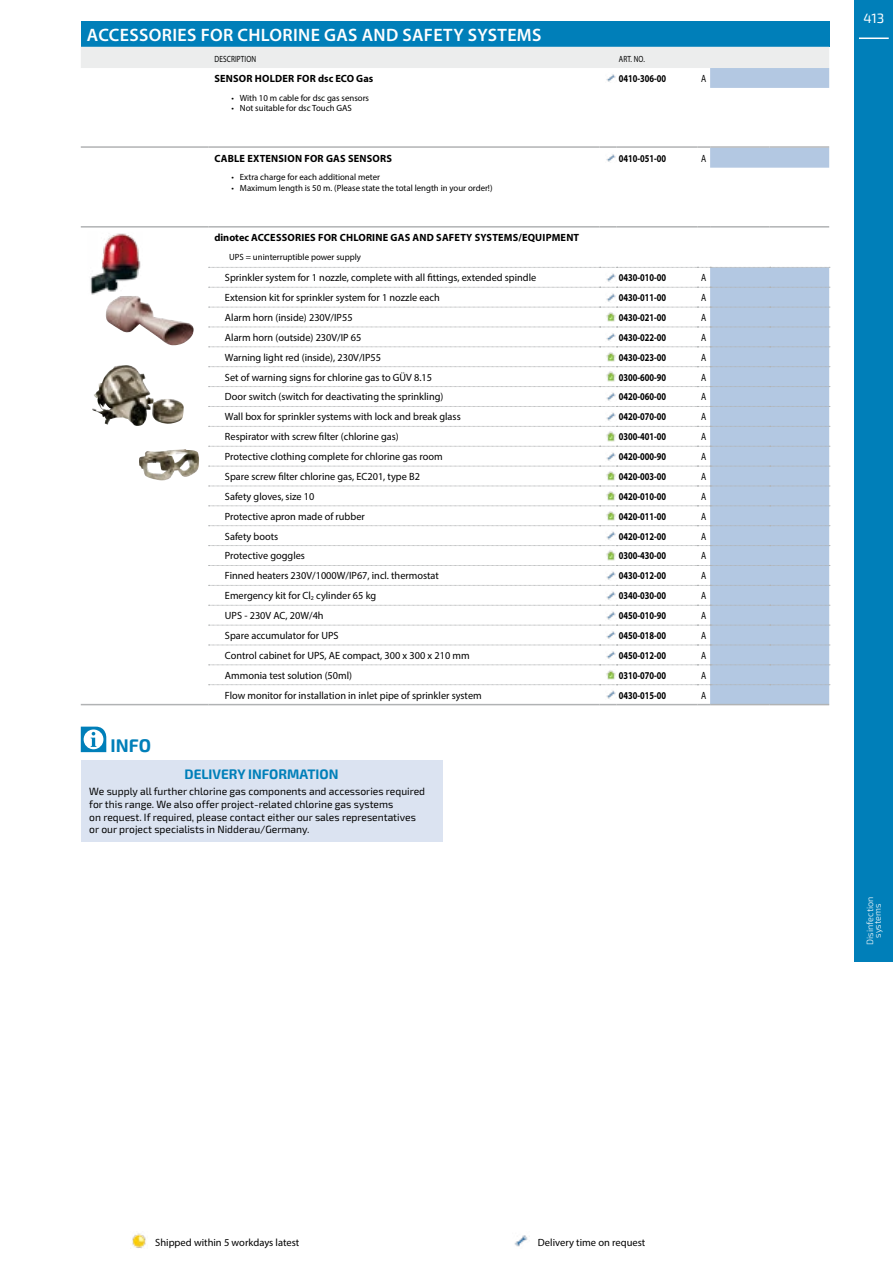
<style>
.page{position:relative;width:893px;height:1263px;background:#fff}
.page>*{position:absolute;margin:0;border:0;box-sizing:border-box;transform-origin:0 0}
.Subheadline{font:600 18px "Myriad Pro";letter-spacing:.02em;color:#fff}
.Titel{font:700 18px "Exo 2";color:#007fb9}
.Subline{font:700 13.5px "Exo 2";color:#007fb9}
.t1{font:13.5px "Exo 2";color:#fff}
.Artikeltitel{font:10.5px "Myriad Pro";color:#000}
.Art-Nr{font:700 10.5px "Myriad Pro";color:#000;scale:.8 1}
.Beschreibung{font:10.5px/12.6px "Exo 2";color:#000}
.Artikel-HL{font:700 10.5px "Myriad Pro";letter-spacing:.02em;color:#000}
.Warengruppe{font:10.5px "Myriad Pro";color:#000;scale:.8 1}
.Artikelbeschreibung{font:9px "Myriad Pro";color:#000}
.t2{font:300 9px/7.5px "Exo 2";color:#fff;text-align:center}
.Beschreibung-2{font:9px "Myriad Pro";letter-spacing:.02em;color:#000;scale:.8 1}
.Art-Nr-2{font:9px "Myriad Pro";color:#000;scale:.8 1}
.s1{font-size:6.15px}
</style>
<div class="page">
<div style="left:81px;top:21px;width:748px;height:26px;background:#007fb9"></div>
<hr style="left:81px;top:146px;width:127px;height:2px;background:#b1b3b4">
<hr style="left:208px;top:146px;width:392px;height:2px;background:#b1b3b4">
<hr style="left:617px;top:146px;width:80px;height:2px;background:#b1b3b4">
<svg style="left:81px;top:47px;width:748px;height:41px"></svg>
<svg style="left:697px;top:146px;width:132px;height:22px;background:#bccde2"></svg>
<hr style="left:81px;top:226px;width:127px;height:2px;background:#b1b3b4">
<hr style="left:208px;top:226px;width:392px;height:2px;background:#b1b3b4">
<svg style="left:600px;top:226px;width:17px;height:2px"></svg>
<hr style="left:617px;top:226px;width:80px;height:2px;background:#b1b3b4">
<svg style="left:697px;top:226px;width:13px;height:2px"></svg>
<hr style="left:710px;top:226px;width:60px;height:2px;background:#b1b3b4">
<hr style="left:770px;top:226px;width:59px;height:2px;background:#b1b3b4">
<svg style="left:600px;top:146px;width:17px;height:16px"></svg>
<hr style="left:81px;top:704px;width:127px;height:1px;background:#b1b3b4">
<hr style="left:208px;top:704px;width:392px;height:1px;background:#b1b3b4">
<img style="left:92px;top:365px;width:90px;height:61px">
<img style="left:139px;top:449px;width:60px;height:32px">
<img style="left:90px;top:233px;width:51px;height:62px">
<img style="left:105px;top:296px;width:89px;height:50px">
<svg style="left:209px;top:267px;width:621px;height:438px"></svg>
<div style="left:81px;top:761px;width:361px;height:81px;background:#dbe3f1"></div>
<svg style="left:81px;top:727px;width:25px;height:25px"></svg>
<div style="left:855px;top:0;width:38px;height:961px;background:#007fb9"></div>
<hr style="left:859px;top:38px;width:30px;height:1px;background:#fff">
<img style="left:514px;top:1235px;width:14px;height:12px">
<img style="left:132px;top:1233px;width:14px;height:15px">
<p class="Subheadline" style="left:87px;top:23px;width:456px">ACCESSORIES FOR CHLORINE GAS AND SAFETY SYSTEMS</p>
<p class="Beschreibung-2" style="left:214px;top:53px;width:54px">DESCRIPTION</p>
<p class="Art-Nr-2" style="left:619px;top:53px;width:34px">ART. NO.</p>
<p class="Artikel-HL" style="left:214px;top:72px;width:160px">SENSOR HOLDER FOR dsc ECO Gas</p>
<p class="Art-Nr" style="left:619px;top:72px;width:61px">0410-306-00</p>
<p class="Warengruppe" style="left:701px;top:72px;width:8px">A</p>
<p class="Artikelbeschreibung" style="left:231px;top:92px;width:139px">• With 10 m cable for dsc gas sensors</p>
<p class="Artikelbeschreibung" style="left:231px;top:103px;width:122px">• Not suitable for dsc Touch GAS</p>
<p class="Artikel-HL" style="left:214px;top:151px;width:179px">CABLE EXTENSION FOR GAS SENSORS</p>
<p class="Art-Nr" style="left:619px;top:151px;width:61px">0410-051-00</p>
<p class="Warengruppe" style="left:701px;top:152px;width:8px">A</p>
<p class="Artikelbeschreibung" style="left:231px;top:172px;width:150px">• Extra charge for each additional meter</p>
<p class="Artikelbeschreibung" style="left:231px;top:182px;width:263px">• Maximum length is 50 m. (Please state the total length in your order!)</p>
<p class="Titel" style="left:111px;top:735px;width:42px">INFO</p>
<p class="Artikel-HL" style="left:214px;top:231px;width:366px">dinotec ACCESSORIES FOR CHLORINE GAS AND SAFETY SYSTEMS/EQUIPMENT</p>
<p class="Artikelbeschreibung" style="left:229px;top:252px;width:133px">UPS = uninterruptible power supply</p>
<p class="Artikeltitel" style="left:225px;top:271px;width:313px">Sprinkler system for 1 nozzle, complete with all fittings, extended spindle</p>
<p class="Art-Nr" style="left:619px;top:271px;width:61px">0430-010-00</p>
<p class="Warengruppe" style="left:701px;top:271px;width:8px">A</p>
<p class="Artikeltitel" style="left:225px;top:291px;width:216px">Extension kit for sprinkler system for 1 nozzle each</p>
<p class="Art-Nr" style="left:619px;top:291px;width:61px">0430-011-00</p>
<p class="Warengruppe" style="left:701px;top:291px;width:8px">A</p>
<p class="Artikeltitel" style="left:225px;top:311px;width:129px">Alarm horn (inside) 230V/IP55</p>
<p class="Art-Nr" style="left:619px;top:311px;width:61px">0430-021-00</p>
<p class="Warengruppe" style="left:701px;top:311px;width:8px">A</p>
<p class="Artikeltitel" style="left:225px;top:331px;width:138px">Alarm horn (outside) 230V/IP 65</p>
<p class="Art-Nr" style="left:619px;top:330px;width:61px">0430-022-00</p>
<p class="Warengruppe" style="left:701px;top:331px;width:8px">A</p>
<p class="Artikeltitel" style="left:225px;top:351px;width:158px">Warning light red (inside), 230V/IP55</p>
<p class="Art-Nr" style="left:619px;top:350px;width:61px">0430-023-00</p>
<p class="Warengruppe" style="left:701px;top:351px;width:8px">A</p>
<p class="Artikeltitel" style="left:225px;top:371px;width:209px">Set of warning signs for chlorine gas to GÜV 8.15</p>
<p class="Art-Nr" style="left:619px;top:370px;width:61px">0300-600-90</p>
<p class="Warengruppe" style="left:701px;top:371px;width:8px">A</p>
<p class="Artikeltitel" style="left:225px;top:390px;width:220px">Door switch (switch for deactivating the sprinkling)</p>
<p class="Art-Nr" style="left:619px;top:390px;width:61px">0420-060-00</p>
<p class="Warengruppe" style="left:701px;top:390px;width:8px">A</p>
<p class="Artikeltitel" style="left:225px;top:410px;width:237px">Wall box for sprinkler systems with lock and break glass</p>
<p class="Art-Nr" style="left:619px;top:410px;width:61px">0420-070-00</p>
<p class="Warengruppe" style="left:701px;top:410px;width:8px">A</p>
<p class="Artikeltitel" style="left:225px;top:430px;width:175px">Respirator with screw filter (chlorine gas)</p>
<p class="Art-Nr" style="left:619px;top:430px;width:61px">0300-401-00</p>
<p class="Warengruppe" style="left:701px;top:430px;width:8px">A</p>
<p class="Artikeltitel" style="left:225px;top:450px;width:219px">Protective clothing complete for chlorine gas room</p>
<p class="Art-Nr" style="left:619px;top:450px;width:61px">0420-000-90</p>
<p class="Warengruppe" style="left:701px;top:450px;width:8px">A</p>
<p class="Artikeltitel" style="left:225px;top:470px;width:197px">Spare screw filter chlorine gas, EC201, type B2</p>
<p class="Art-Nr" style="left:619px;top:470px;width:61px">0420-003-00</p>
<p class="Warengruppe" style="left:701px;top:470px;width:8px">A</p>
<p class="Artikeltitel" style="left:225px;top:490px;width:91px">Safety gloves, size 10</p>
<p class="Art-Nr" style="left:619px;top:489px;width:61px">0420-010-00</p>
<p class="Warengruppe" style="left:701px;top:490px;width:8px">A</p>
<p class="Artikeltitel" style="left:225px;top:510px;width:141px">Protective apron made of rubber</p>
<p class="Art-Nr" style="left:619px;top:509px;width:61px">0420-011-00</p>
<p class="Warengruppe" style="left:701px;top:510px;width:8px">A</p>
<p class="Artikeltitel" style="left:225px;top:530px;width:55px">Safety boots</p>
<p class="Art-Nr" style="left:619px;top:529px;width:61px">0420-012-00</p>
<p class="Warengruppe" style="left:701px;top:530px;width:8px">A</p>
<p class="Artikeltitel" style="left:225px;top:549px;width:82px">Protective goggles</p>
<p class="Art-Nr" style="left:619px;top:549px;width:61px">0300-430-00</p>
<p class="Warengruppe" style="left:701px;top:549px;width:8px">A</p>
<p class="Artikeltitel" style="left:225px;top:569px;width:215px">Finned heaters 230V/1000W/IP67, incl. thermostat</p>
<p class="Art-Nr" style="left:619px;top:569px;width:61px">0430-012-00</p>
<p class="Warengruppe" style="left:701px;top:569px;width:8px">A</p>
<p class="Artikeltitel" style="left:225px;top:589px;width:153px">Emergency kit for Cl<span class="s1">2</span> cylinder 65 kg</p>
<p class="Art-Nr" style="left:619px;top:589px;width:61px">0340-030-00</p>
<p class="Warengruppe" style="left:701px;top:589px;width:8px">A</p>
<p class="Artikeltitel" style="left:225px;top:609px;width:100px">UPS - 230V AC, 20W/4h</p>
<p class="Art-Nr" style="left:619px;top:609px;width:61px">0450-010-90</p>
<p class="Warengruppe" style="left:701px;top:609px;width:8px">A</p>
<p class="Artikeltitel" style="left:225px;top:629px;width:115px">Spare accumulator for UPS</p>
<p class="Art-Nr" style="left:619px;top:629px;width:61px">0450-018-00</p>
<p class="Warengruppe" style="left:701px;top:629px;width:8px">A</p>
<p class="Artikeltitel" style="left:225px;top:649px;width:246px">Control cabinet for UPS, AE compact, 300 x 300 x 210 mm</p>
<p class="Art-Nr" style="left:619px;top:648px;width:61px">0450-012-00</p>
<p class="Warengruppe" style="left:701px;top:649px;width:8px">A</p>
<p class="Artikeltitel" style="left:225px;top:669px;width:129px">Ammonia test solution (50ml)</p>
<p class="Art-Nr" style="left:619px;top:668px;width:61px">0310-070-00</p>
<p class="Warengruppe" style="left:701px;top:669px;width:8px">A</p>
<p class="Artikeltitel" style="left:225px;top:689px;width:258px">Flow monitor for installation in inlet pipe of sprinkler system</p>
<p class="Art-Nr" style="left:619px;top:688px;width:61px">0430-015-00</p>
<p class="Warengruppe" style="left:701px;top:689px;width:8px">A</p>
<p class="Subline" style="left:184px;top:766px;width:156px">DELIVERY INFORMATION</p>
<p class="Beschreibung" style="left:89px;top:786px;width:337px">We supply all further chlorine gas components and accessories required for this range. We also offer project-related chlorine gas systems<br>on request. If required, please contact either our sales representatives or our project specialists in Nidderau/Germany.</p>
<p class="Artikeltitel" style="left:155px;top:1236px;width:146px">Shipped within 5 workdays latest</p>
<p class="Artikeltitel" style="left:538px;top:1236px;width:109px">Delivery time on request</p>
<p class="t1" style="left:863px;top:11px;width:22px">413</p>
<p class="t2" style="left:866px;top:945px;width:50px;rotate:-90deg">Disinfection systems</p>
</div>
